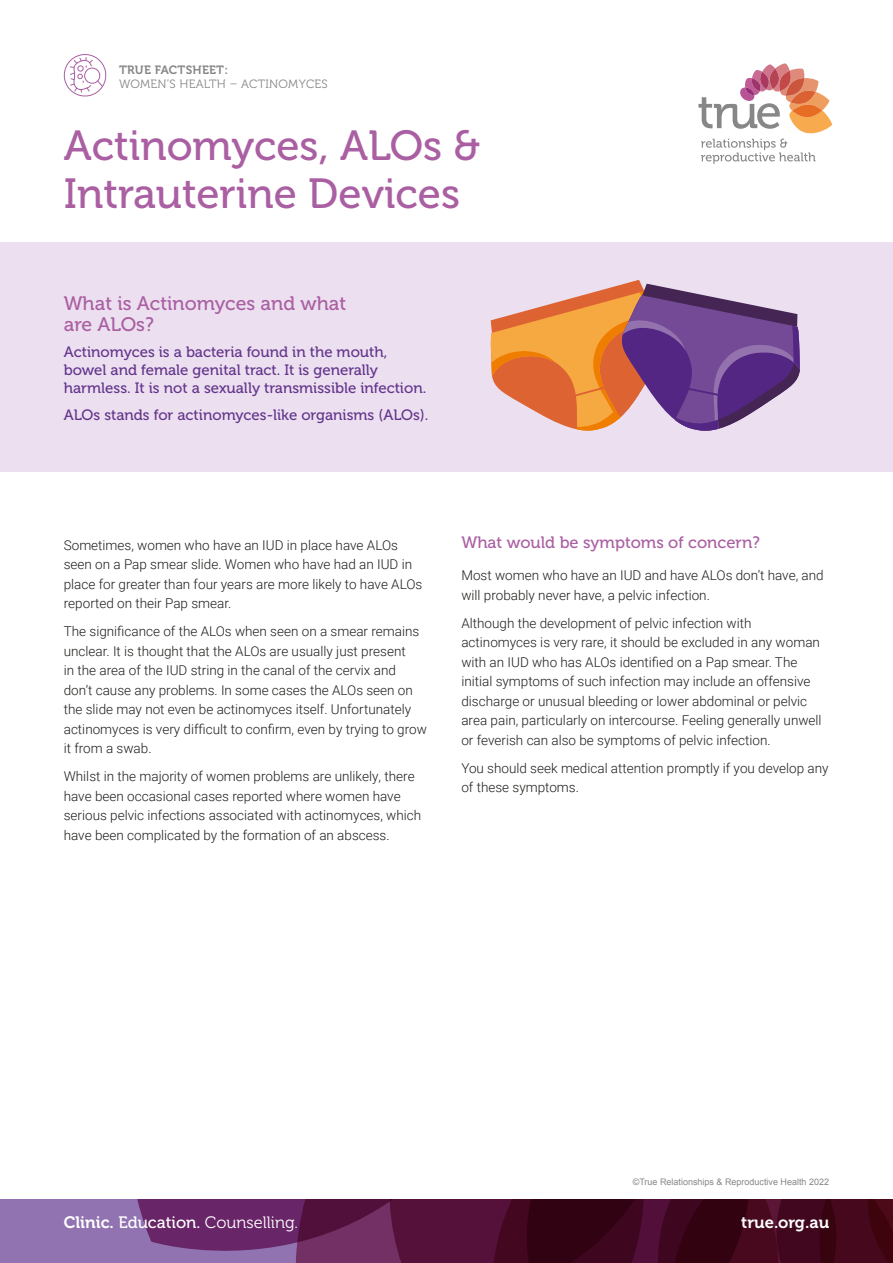
<style>
.page{position:relative;width:893px;height:1263px;background:#fff}
.page>*{position:absolute;margin:0;border:0;box-sizing:border-box;transform-origin:0 0}
.t1{font:42px/48px "Museo 500";color:#aa5fa2}
.t2{font:19.5px/21px "Museo 500";color:#aa5fa2}
.t3{font:16.5px "Museo 300";color:#fff}
.t4{font:16.5px "Museo 500";color:#aa5fa2}
.t5{font:16.5px "Museo 700";color:#fff}
.t6{font:15px/18px "Museo 500";color:#64358c}
.t7{font:300 13.5px/19.5px "Roboto";color:#1d1d1b}
.t8{font:12px "Museo 300";letter-spacing:.02em;color:#878787}
.t9{font:12px "Museo 700";letter-spacing:.02em;color:#878787}
.t10{font:9px "Arial";color:#878787}
.s1{font-family:"Museo 700"}
.s2{font-family:"Museo 500"}
</style>
<div class="page">
<svg style="left:698px;top:63px;width:134px;height:101px"></svg>
<svg style="left:64px;top:54px;width:42px;height:42px"></svg>
<div style="left:0;top:242px;width:893px;height:230px;background:#ece0f0"></div>
<div style="left:0;top:1199px;width:893px;height:64px;background:#9273b1"></div>
<svg style="left:137px;top:1199px;width:756px;height:64px;background:#51173c"></svg>
<svg style="left:491px;top:280px;width:309px;height:151px"></svg>
<p class="t9" style="left:119px;top:63px;width:110px">TRUE FACTSHEET:</p>
<p class="t8" style="left:119px;top:77px;width:210px">WOMEN’S HEALTH – ACTINOMYCES</p>
<h1 class="t1" style="left:64px;top:122px;width:418px">Actinomyces, ALOs &amp;<br>Intrauterine Devices</h1>
<h2 class="t2" style="left:64px;top:293px;width:284px">What is Actinomyces and what are ALOs?</h2>
<p class="t6" style="left:64px;top:343px;width:364px">Actinomyces is a bacteria found in the mouth, bowel and female genital tract. It is generally harmless. It is not a sexually transmissible infection.</p>
<p class="t6" style="left:64px;top:406px;width:366px">ALOs stands for actinomyces-like organisms (ALOs).</p>
<p class="t7" style="left:64px;top:535px;width:360px">Sometimes, women who have an IUD in place have ALOs seen on a Pap smear slide. Women who have had an IUD in place for greater than four years are more likely to have ALOs reported on their Pap smear.</p>
<p class="t7" style="left:64px;top:621px;width:365px">The significance of the ALOs when seen on a smear remains unclear. It is thought that the ALOs are usually just present<br>in the area of the IUD string in the canal of the cervix and don’t cause any problems. In some cases the ALOs seen on the slide may not even be actinomyces itself. Unfortunately actinomyces is very difficult to confirm, even by trying to grow it from a swab.</p>
<p class="t7" style="left:64px;top:766px;width:359px">Whilst in the majority of women problems are unlikely, there have been occasional cases reported where women have serious pelvic infections associated with actinomyces, which have been complicated by the formation of an abscess.</p>
<p class="t4" style="left:461px;top:533px;width:300px">What would be symptoms of concern?</p>
<p class="t7" style="left:461px;top:565px;width:364px">Most women who have an IUD and have ALOs don’t have, and will probably never have, a pelvic infection.</p>
<p class="t7" style="left:461px;top:613px;width:362px">Although the development of pelvic infection with actinomyces is very rare, it should be excluded in any woman with an IUD who has ALOs identified on a Pap smear. The initial symptoms of such infection may include an offensive discharge or unusual bleeding or lower abdominal or pelvic area pain, particularly on intercourse. Feeling generally unwell or feverish can also be symptoms of pelvic infection.</p>
<p class="t7" style="left:461px;top:758px;width:369px">You should seek medical attention promptly if you develop any of these symptoms.</p>
<p class="t10" style="left:633px;top:1175px;width:198px">©True Relationships &amp; Reproductive Health 2022</p>
<p class="t3" style="left:64px;top:1213px;width:236px"><span class="s1">Clinic.</span> <span class="s2">Education.</span> Counselling.</p>
<p class="t5" style="left:741px;top:1213px;width:89px">true.org.au</p>
<p class="t3" style="left:96px;top:1213px;width:236px"><span class="s2">Clinic.</span> <span class="s1">Education.</span> Counselling.</p>
<p class="t5" style="left:733px;top:1213px;width:93px">True.org.au</p>
</div>
